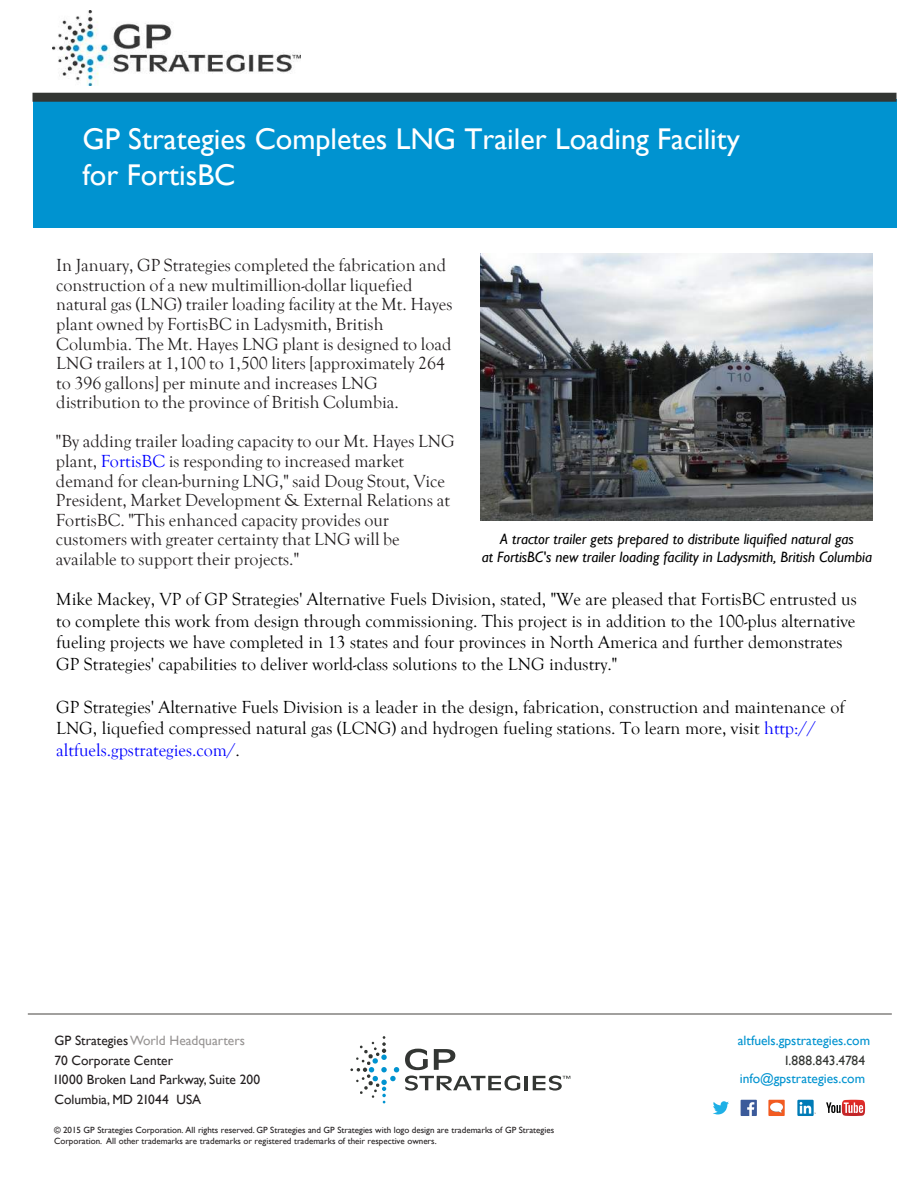
<style>
.page{position:relative;width:918px;height:1188px;background:#fff}
.page>*{position:absolute;margin:0;border:0;box-sizing:border-box;transform-origin:0 0}
.t1{font:30px/36px "Gill Sans";color:#fff}
.t2{font:18px/19.6px "Goudy Old Style T";color:#231f20}
.t3{font:18px/21.6px "Goudy Old Style T";color:#000}
.t4{font:italic 15px/18px "Gill Sans";color:#000;text-align:center}
.t5{font:13.5px/19.5px "Gill Sans";color:#231f20}
.t6{font:13.5px "Gill Sans";color:#0093d0}
.t7{font:13.5px "Gill Sans";letter-spacing:.02em;color:#333633}
.t8{font:9px/11.6px "Gill Sans";color:#231f20}
.s1{color:#00f}
.s2{color:#979493}
</style>
<div class="page">
<svg style="left:405px;top:1049px;width:23px;height:21px"></svg>
<svg style="left:434px;top:1049px;width:21px;height:21px"></svg>
<svg style="left:405px;top:1076px;width:115px;height:15px"></svg>
<hr style="left:524px;top:1076px;width:4px;height:14px;background:#333633">
<svg style="left:533px;top:1076px;width:37px;height:15px"></svg>
<svg style="left:350px;top:1036px;width:49px;height:67px"></svg>
<svg style="left:797px;top:1100px;width:17px;height:16px"></svg>
<svg style="left:800px;top:1102px;width:16px;height:12px"></svg>
<svg style="left:713px;top:1101px;width:16px;height:13px"></svg>
<div style="left:741px;top:1100px;width:16px;height:16px;background:#3b5a9a"></div>
<svg style="left:747px;top:1102px;width:7px;height:14px"></svg>
<div style="left:768px;top:1100px;width:17px;height:16px;background:#f25b21"></div>
<svg style="left:770px;top:1103px;width:13px;height:10px"></svg>
<svg style="left:826px;top:1100px;width:39px;height:16px"></svg>
<hr style="left:28px;top:1013px;width:864px;height:2px;background:#83817f">
<div style="left:33px;top:99px;width:864px;height:129px;background:#0093d0"></div>
<div style="left:33px;top:93px;width:864px;height:9px;background:#333633"></div>
<img style="left:480px;top:253px;width:393px;height:268px">
<img style="left:53px;top:10px;width:247px;height:76px">
<h1 class="t1" style="left:82px;top:121px;width:659px">GP Strategies Completes LNG Trailer Loading Facility for FortisBC</h1>
<p class="t2" style="left:56px;top:256px;width:398px">In January, GP Strategies completed the fabrication and construction of a new multimillion-dollar liquefied natural gas (LNG) trailer loading facility at the Mt. Hayes plant owned by FortisBC in Ladysmith, British Columbia. The Mt. Hayes LNG plant is designed to load LNG trailers at 1,100 to 1,500 liters [approximately 264 to 396 gallons] per minute and increases LNG distribution to the province of British Columbia.</p>
<p class="t2" style="left:56px;top:432px;width:400px">"By adding trailer loading capacity to our Mt. Hayes LNG plant, <span class="s1">FortisBC</span> is responding to increased market demand for clean-burning LNG," said Doug Stout, Vice President, Market Development &amp; External Relations at FortisBC. "This enhanced capacity provides our customers with greater certainty that LNG will be available to support their projects."</p>
<p class="t4" style="left:482px;top:530px;width:392px">A tractor trailer gets prepared to distribute liquified natural gas<br>at FortisBC's new trailer loading facility in Ladysmith, British Columbia</p>
<p class="t3" style="left:56px;top:589px;width:802px">Mike Mackey, VP of GP Strategies' Alternative Fuels Division, stated, "We are pleased that FortisBC entrusted us to complete this work from design through commissioning. This project is in addition to the 100-plus alternative fueling projects we have completed in 13 states and four provinces in North America and further demonstrates GP Strategies' capabilities to deliver world-class solutions to the LNG industry."</p>
<p class="t3" style="left:56px;top:697px;width:790px">GP Strategies' Alternative Fuels Division is a leader in the design, fabrication, construction and maintenance of<br>LNG, liquefied compressed natural gas (LCNG) and hydrogen fueling stations. To learn more, visit <span class="s1">http:// altfuels.gpstrategies.com/</span>.</p>
<p class="t5" style="left:53px;top:1031px;width:209px">GP Strategies <span class="s2">World Headquarters<br></span>70 Corporate Center<br>11000 Broken Land Parkway, Suite 200<br>Columbia, MD 21044 USA</p>
<p class="t6" style="left:738px;top:1032px;width:134px">altfuels.gpstrategies.com</p>
<p class="t7" style="left:783px;top:1052px;width:83px">1.888.843.4784</p>
<p class="t6" style="left:740px;top:1070px;width:127px">info@gpstrategies.com</p>
<p class="t8" style="left:54px;top:1124px;width:502px">© 2015 GP Strategies Corporation. All rights reserved. GP Strategies and GP Strategies with logo design are trademarks of GP Strategies<br>Corporation. All other trademarks are trademarks or registered trademarks of their respective owners.</p>
</div>
